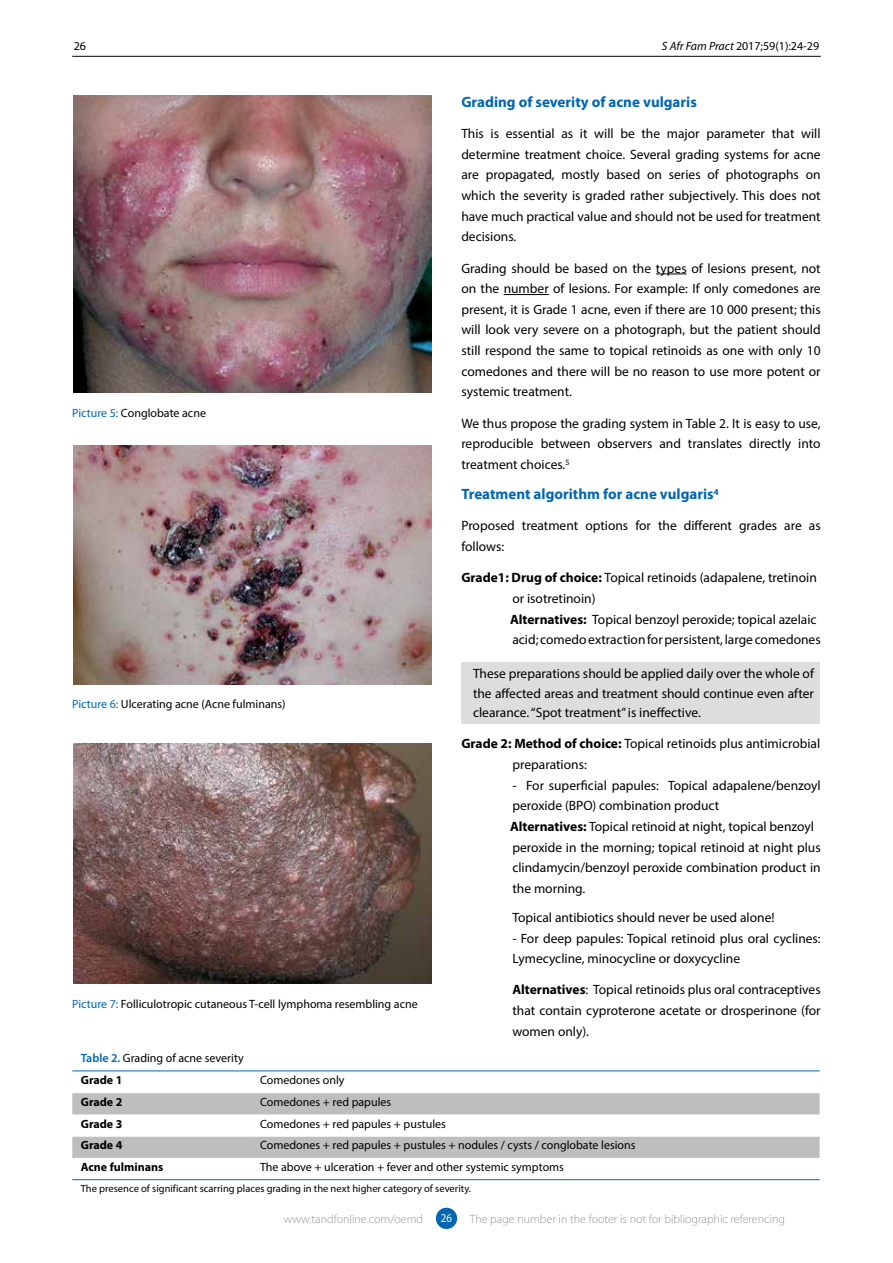
<style>
.page{position:relative;width:893px;height:1263px;background:#fff}
.page>*{position:absolute;margin:0;border:0;box-sizing:border-box;transform-origin:0 0}
.t1{font:700 15px "Myriad Pro";color:#0066b3}
.t2{font:13.5px/20.7px "Myriad Pro";color:#000;text-align:justify}
.t3{font:12px/21.8px "Myriad Pro";color:#000}
.t4{font:300 12px "Myriad Pro";color:#939598}
.t5{font:700 12px "Myriad Pro";color:#000}
.t6{font:12px "Myriad Pro";color:#fff;scale:.9 1}
.t7{font:10.5px "Myriad Pro";color:#000}
.s1{font-style:italic}
.s2{color:#0066b3}
.s3{font-weight:600;color:#0066b3}
.s4{font-weight:700}
</style>
<div class="page">
<hr style="left:72px;top:56px;width:749px;height:1px;background:#000">
<div style="left:436px;top:1208px;width:21px;height:21px;background:#0066b3;border-radius:50%"></div>
<hr style="left:656px;top:274px;width:31px;height:1px;background:#000">
<hr style="left:504px;top:294px;width:45px;height:1px;background:#000">
<div style="left:461px;top:662px;width:359px;height:61px;background:#dcddde"></div>
<img style="left:74px;top:96px;width:358px;height:297px">
<img style="left:74px;top:446px;width:358px;height:238px">
<img style="left:74px;top:744px;width:358px;height:239px">
<svg style="left:72px;top:1093px;width:748px;height:65px;fill:#bcbec0"></svg>
<hr style="left:72px;top:1179px;width:180px;height:1px;background:#0066b3">
<hr style="left:252px;top:1179px;width:568px;height:1px;background:#0066b3">
<hr style="left:72px;top:1136px;width:180px;height:1px;background:#fff">
<hr style="left:252px;top:1136px;width:568px;height:1px;background:#fff">
<hr style="left:72px;top:1070px;width:180px;height:1px;background:#0066b3">
<hr style="left:252px;top:1070px;width:568px;height:1px;background:#0066b3">
<p class="t3" style="left:74px;top:35px;width:14px">26</p>
<p class="t3" style="left:662px;top:35px;width:159px"><span class="s1">S Afr Fam Pract</span> 2017;59(1):24-29</p>
<p class="t3" style="left:72px;top:402px;width:135px"><span class="s2">Picture 5:</span> Conglobate acne</p>
<p class="t3" style="left:72px;top:693px;width:215px"><span class="s2">Picture 6:</span> Ulcerating acne (Acne fulminans)</p>
<p class="t3" style="left:72px;top:992px;width:347px"><span class="s2">Picture 7:</span> Folliculotropic cutaneous T-cell lymphoma resembling acne</p>
<p class="t3" style="left:81px;top:1047px;width:164px"><span class="s3">Table 2.</span> Grading of acne severity<br><span class="s4">Grade 1</span></p>
<p class="t3" style="left:260px;top:1069px;width:86px">Comedones only</p>
<p class="t1" style="left:461px;top:92px;width:237px">Grading of severity of acne vulgaris</p>
<p class="t2" style="left:461px;top:123px;width:361px">This is essential as it will be the major parameter that will determine treatment choice. Several grading systems for acne are propagated, mostly based on series of photographs on which the severity is graded rather subjectively. This does not have much practical value and should not be used for treatment decisions.</p>
<p class="t2" style="left:461px;top:257px;width:361px">Grading should be based on the types of lesions present, not on the number of lesions. For example: If only comedones are present, it is Grade 1 acne, even if there are 10 000 present; this will look very severe on a photograph, but the patient should still respond the same to topical retinoids as one with only 10 comedones and there will be no reason to use more potent or systemic treatment.</p>
<p class="t2" style="left:461px;top:412px;width:361px">We thus propose the grading system in Table 2. It is easy to use, reproducible between observers and translates directly into treatment choices.<sup>5</sup></p>
<p class="t1" style="left:461px;top:484px;width:259px">Treatment algorithm for acne vulgaris<sup>4</sup></p>
<p class="t2" style="left:461px;top:515px;width:361px">Proposed treatment options for the different grades are as follows:</p>
<p class="t2" style="left:510px;top:567px;width:312px;text-align:left;text-indent:-49px"><span class="s4">Grade1: Drug of choice:</span> Topical retinoids (adapalene, tretinoin or isotretinoin)<br><span class="s4">Alternatives:</span> Topical benzoyl peroxide; topical azelaic acid; comedo extraction for persistent, large comedones</p>
<p class="t2" style="left:473px;top:664px;width:342px;line-height:19.5px">These preparations should be applied daily over the whole of the affected areas and treatment should continue even after clearance. “Spot treatment” is ineffective.</p>
<p class="t2" style="left:512px;top:733px;width:309px;text-indent:-51px"><span class="s4">Grade 2: Method of choice:</span> Topical retinoids plus antimicrobial preparations:</p>
<p class="t2" style="left:510px;top:774px;width:312px;text-align:left">- For superficial papules: Topical adapalene/benzoyl peroxide (BPO) combination product<br><span class="s4">Alternatives:</span> Topical retinoid at night, topical benzoyl peroxide in the morning; topical retinoid at night plus clindamycin/benzoyl peroxide combination product in the morning.</p>
<p class="t2" style="left:512px;top:907px;width:264px">Topical antibiotics should never be used alone!</p>
<p class="t2" style="left:512px;top:927px;width:310px">- For deep papules: Topical retinoid plus oral cyclines:<br>Lymecycline, minocycline or doxycycline</p>
<p class="t2" style="left:512px;top:979px;width:310px"><span class="s4">Alternatives</span>: Topical retinoids plus oral contraceptives that contain cyproterone acetate or drosperinone (for women only).</p>
<p class="t5" style="left:81px;top:1094px;width:43px">Grade 2</p>
<p class="t3" style="left:260px;top:1091px;width:133px">Comedones + red papules</p>
<p class="t5" style="left:81px;top:1116px;width:43px">Grade 3</p>
<p class="t3" style="left:260px;top:1112px;width:187px">Comedones + red papules + pustules</p>
<p class="t5" style="left:81px;top:1137px;width:43px">Grade 4</p>
<p class="t3" style="left:260px;top:1134px;width:377px">Comedones + red papules + pustules + nodules / cysts / conglobate lesions</p>
<p class="t5" style="left:81px;top:1159px;width:84px">Acne fulminans</p>
<p class="t3" style="left:260px;top:1156px;width:305px">The above + ulceration + fever and other systemic symptoms</p>
<p class="t7" style="left:81px;top:1182px;width:392px">The presence of significant scarring places grading in the next higher category of severity.</p>
<p class="t4" style="left:284px;top:1212px;width:141px">www.tandfonline.com/oemd</p>
<p class="t6" style="left:441px;top:1211px;width:14px">26</p>
<p class="t4" style="left:470px;top:1212px;width:317px">The page number in the footer is not for bibliographic referencing</p>
</div>
